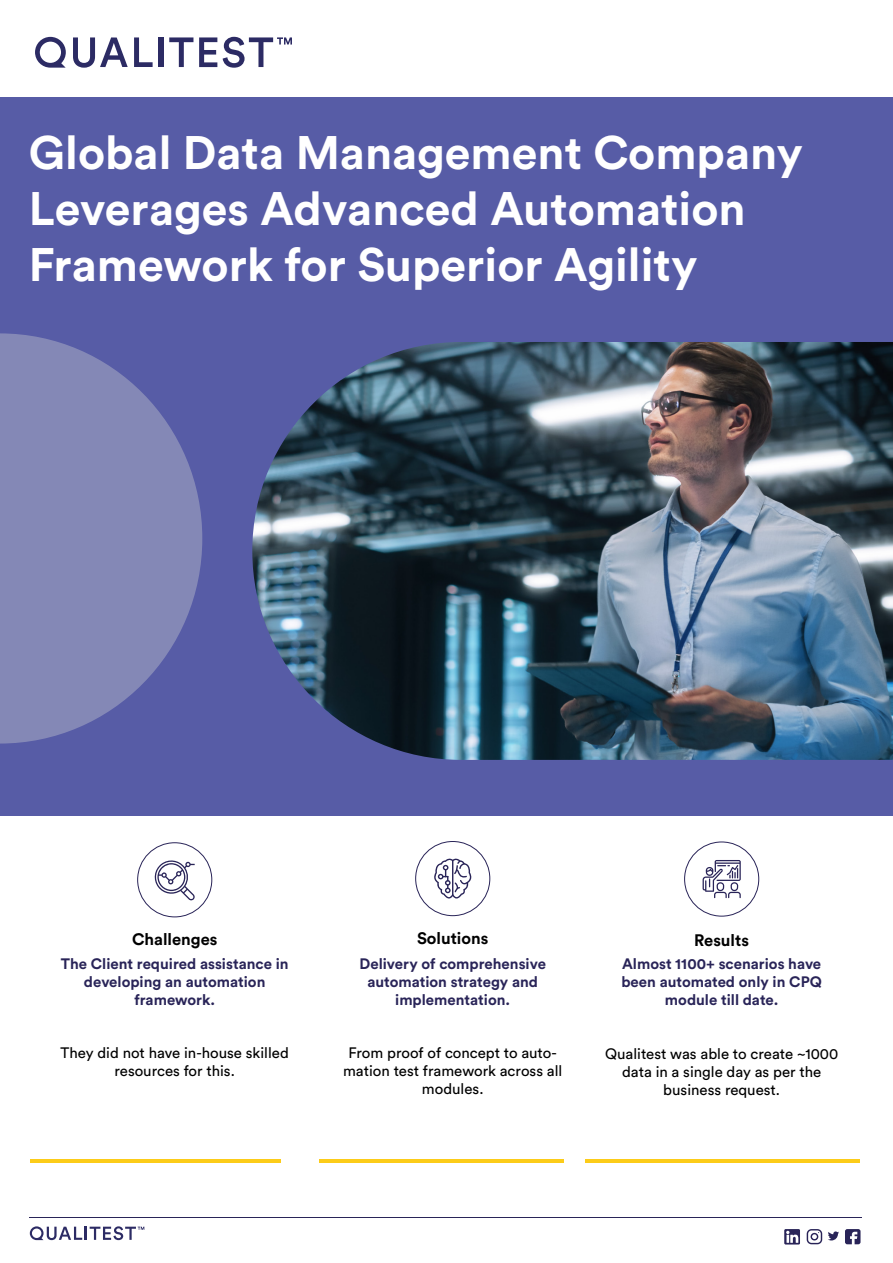
<style>
.page{position:relative;width:893px;height:1263px;background:#fff}
.page>*{position:absolute;margin:0;border:0;box-sizing:border-box;transform-origin:0 0}
.t1{font:700 46.5px/55.8px "Circular Std";color:#fff}
.t2{font:700 16.5px "Circular Std";color:#000}
.t3{font:700 15px/18px "Circular Std";color:#292458;text-align:center}
.t4{font:15px/18px "Circular Std";color:#000;text-align:center}
</style>
<div class="page">
<svg style="left:154px;top:860px;width:41px;height:41px"></svg>
<div style="left:137px;top:842px;width:75px;height:75px;border:1px solid #292458;border-radius:50%"></div>
<svg style="left:434px;top:858px;width:37px;height:40px"></svg>
<div style="left:415px;top:841px;width:75px;height:75px;border:1px solid #292458;border-radius:50%"></div>
<svg style="left:703px;top:860px;width:38px;height:38px"></svg>
<div style="left:684px;top:842px;width:75px;height:74px;border:1px solid #292458;border-radius:50%"></div>
<hr style="left:319px;top:1159px;width:244px;height:3px;background:#fccc19">
<hr style="left:30px;top:1159px;width:251px;height:3px;background:#fccc19">
<hr style="left:586px;top:1159px;width:274px;height:3px;background:#fccc19">
<div style="left:0;top:97px;width:893px;height:718px;background:#575ca6"></div>
<hr style="left:29px;top:1217px;width:832px;height:1px;background:#292458">
<svg style="left:784px;top:1229px;width:16px;height:15px"></svg>
<svg style="left:807px;top:1229px;width:15px;height:15px"></svg>
<svg style="left:828px;top:1231px;width:11px;height:9px"></svg>
<svg style="left:845px;top:1229px;width:15px;height:15px"></svg>
<svg style="left:30px;top:1226px;width:114px;height:14px"></svg>
<img style="left:252px;top:342px;width:641px;height:418px">
<svg style="left:0;top:333px;width:202px;height:410px;fill:#8488b6"></svg>
<svg style="left:134px;top:37px;width:19px;height:30px"></svg>
<div style="left:158px;top:37px;width:6px;height:30px;background:#2c2b64"></div>
<svg style="left:169px;top:37px;width:24px;height:30px"></svg>
<svg style="left:199px;top:37px;width:18px;height:30px"></svg>
<svg style="left:35px;top:37px;width:31px;height:31px"></svg>
<svg style="left:73px;top:37px;width:55px;height:31px"></svg>
<svg style="left:223px;top:37px;width:69px;height:31px"></svg>
<h1 class="t1" style="left:29px;top:124px;width:775px">Global Data Management Company<br>Leverages Advanced Automation<br>Framework for Superior Agility</h1>
<p class="t2" style="left:132px;top:929px;width:87px">Challenges</p>
<p class="t2" style="left:417px;top:928px;width:73px">Solutions</p>
<p class="t2" style="left:694px;top:929px;width:56px">Results</p>
<p class="t3" style="left:61px;top:954px;width:229px">The Client required assistance in developing an automation framework.</p>
<p class="t3" style="left:359px;top:954px;width:188px">Delivery of comprehensive automation strategy and implementation.</p>
<p class="t3" style="left:621px;top:954px;width:202px">Almost 1100+ scenarios have been automated only in CPQ module till date.</p>
<p class="t4" style="left:61px;top:1044px;width:230px">They did not have in-house skilled resources for this.</p>
<p class="t4" style="left:343px;top:1043px;width:221px">From proof of concept to auto&shy;mation test framework across all modules.</p>
<p class="t4" style="left:605px;top:1045px;width:235px">Qualitest was able to create ~1000 data in a single day as per the business request.</p>
</div>
